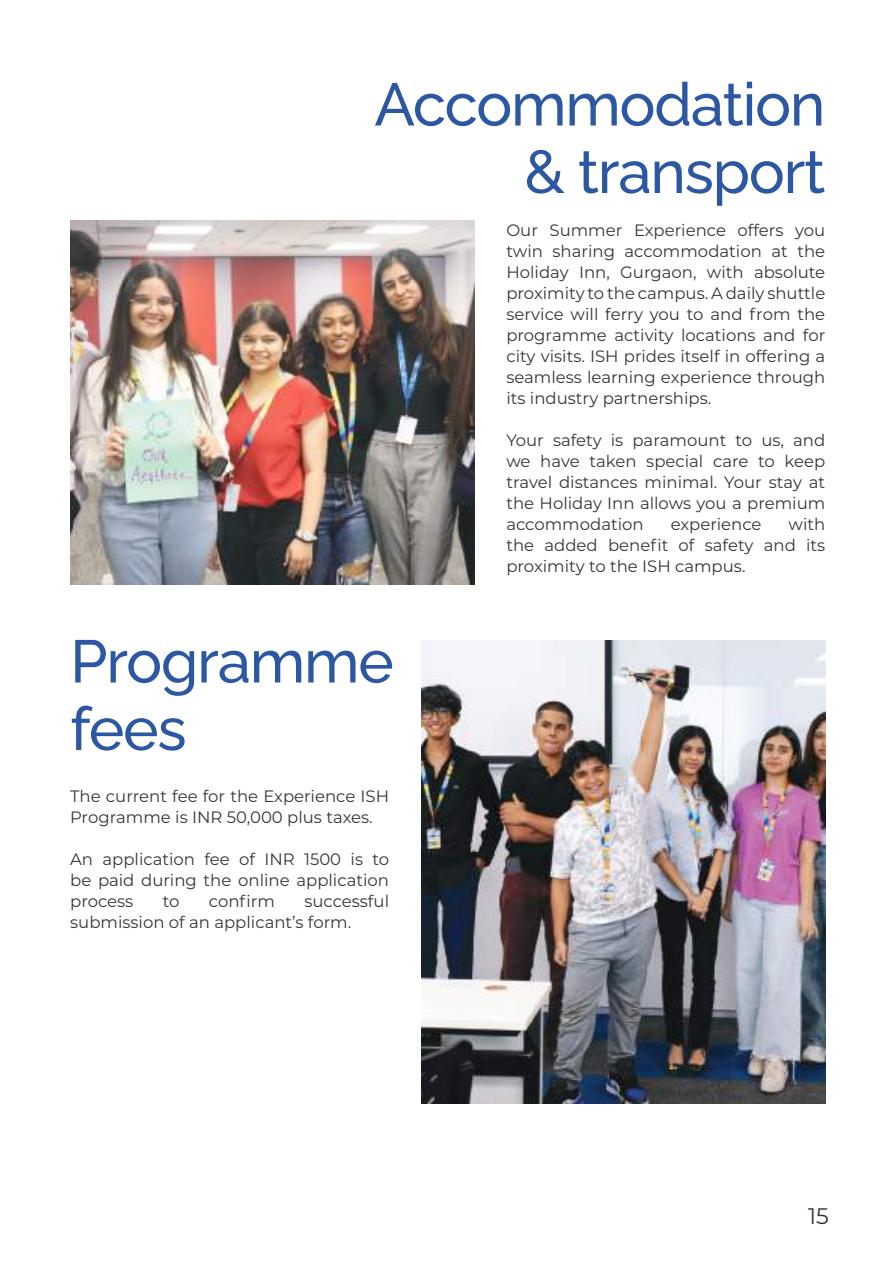
<style>
.page{position:relative;width:893px;height:1263px;background:#fff}
.page>*{position:absolute;margin:0;border:0;box-sizing:border-box;transform-origin:0 0}
.t1{font:500 60px/67.5px "Raleway";letter-spacing:-.02em;color:#2c57a2;text-align:right}
.t2{font:22.5px "Montserrat";color:#393535}
.t3{font:16.5px/21px "Montserrat";color:#393535;text-align:justify}
</style>
<div class="page">
<img style="left:70px;top:220px;width:404px;height:364px">
<img style="left:421px;top:640px;width:404px;height:464px">
<h1 class="t1" style="left:374px;top:64px;width:452px">Accommodation &amp; transport</h1>
<h1 class="t1" style="left:70px;top:621px;width:325px;text-align:left">Programme fees</h1>
<p class="t3" style="left:70px;top:785px;width:320px">The current fee for the Experience ISH<br>Programme is INR 50,000 plus taxes.</p>
<p class="t3" style="left:70px;top:848px;width:320px">An application fee of INR 1500 is to be paid during the online application process</p>
<p class="t3" style="left:70px;top:890px;width:320px;text-indent:234px">successful submission of an applicant’s form.</p>
<p class="t3" style="left:163px;top:890px;width:18px">to</p>
<p class="t3" style="left:209px;top:890px;width:67px">confirm</p>
<p class="t3" style="left:506px;top:219px;width:320px">Our Summer Experience offers you twin sharing accommodation at the Holiday Inn, Gurgaon, with absolute proximity to the campus. A daily shuttle service will ferry you to and from the programme activity locations and for city visits. ISH prides itself in offering a seamless learning experience through its industry partnerships.</p>
<p class="t3" style="left:506px;top:429px;width:320px">Your safety is paramount to us, and we have taken special care to keep travel distances minimal. Your stay at the Holiday Inn allows you a premium accommodation</p>
<p class="t3" style="left:506px;top:513px;width:320px;text-indent:282px">with the added benefit of safety and its proximity to the ISH campus.</p>
<p class="t3" style="left:671px;top:513px;width:92px">experience</p>
<h2 class="t2" style="left:808px;top:1201px;width:22px">15</h2>
</div>
